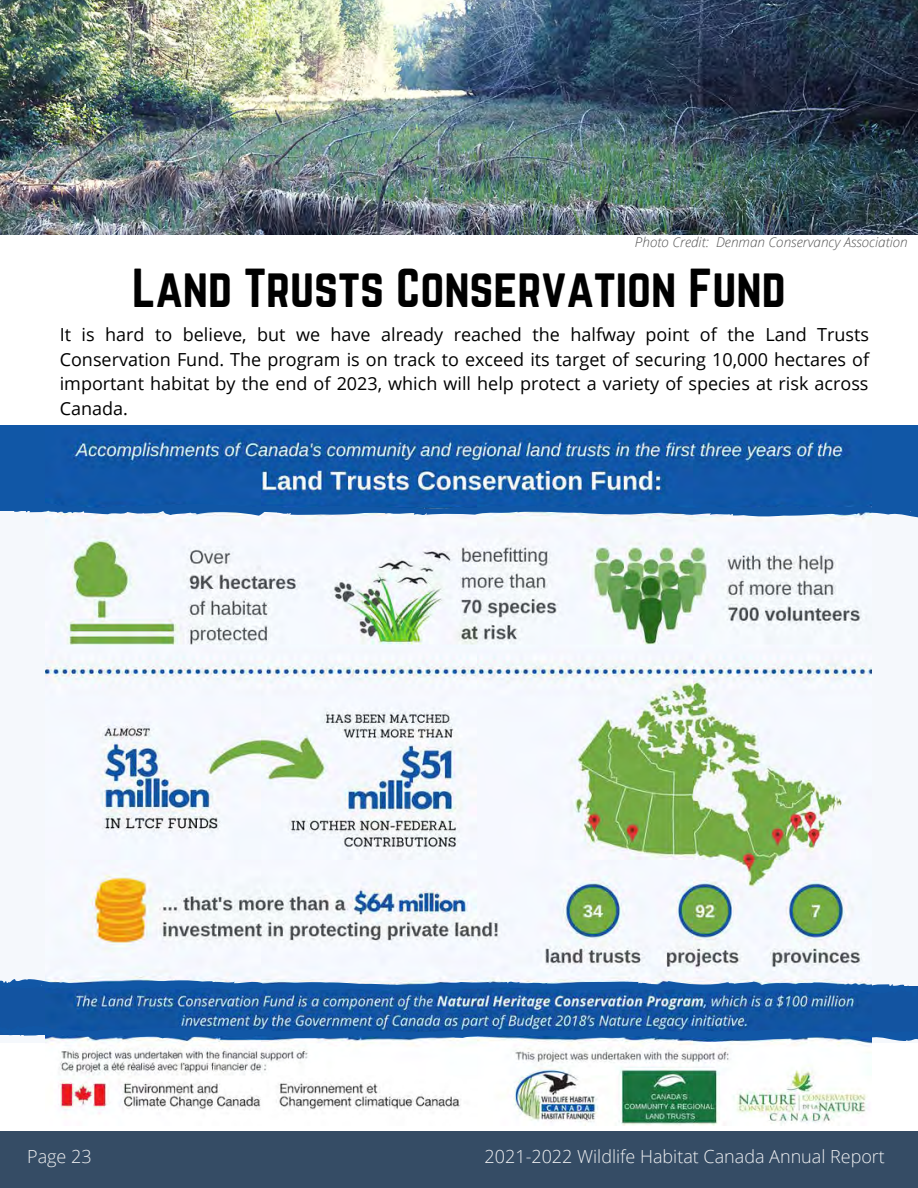
<style>
.page{position:relative;width:918px;height:1188px;background:#fff}
.page>*{position:absolute;margin:0;border:0;box-sizing:border-box;transform-origin:0 0}
.t1{font:48px "Norwester";color:#000}
.t2{font:18px/24.8px "Open Sans";color:#000;text-align:justify}
.t3{font:300 18px "Open Sans";color:#eff0f2}
.t4{font:italic 300 13.5px "Open Sans";color:#545454}
</style>
<div class="page">
<div style="left:0;top:1132px;width:918px;height:56px;background:#354c65"></div>
<img style="left:0;top:0;width:918px;height:235px">
<div style="left:0;top:429px;width:918px;height:613px;background:#f5f8fc"></div>
<div style="left:0;top:426px;width:918px;height:85px;background:#1157a6"></div>
<div style="left:0;top:986px;width:918px;height:48px;background:#1354a1"></div>
<img style="left:46px;top:429px;width:826px;height:696px">
<svg style="left:14px;top:499px;width:904px;height:22px"></svg>
<svg style="left:0;top:976px;width:909px;height:21px"></svg>
<svg style="left:0;top:1022px;width:918px;height:23px"></svg>
<p class="t4" style="left:635px;top:232px;width:274px">Photo Credit: Denman Conservancy Association</p>
<h1 class="t1" style="left:132px;top:259px;width:655px">Land Trusts Conservation Fund</h1>
<p class="t2" style="left:60px;top:322px;width:811px">It is hard to believe, but we have already reached the halfway point of the Land Trusts Conservation Fund. The program is on track to exceed its target of securing 10,000 hectares of important habitat by the end of 2023, which will help protect a variety of species at risk across Canada.</p>
<p class="t3" style="left:27px;top:1144px;width:66px">Page 23</p>
<p class="t3" style="left:485px;top:1144px;width:402px">2021-2022 Wildlife Habitat Canada Annual Report</p>
</div>
